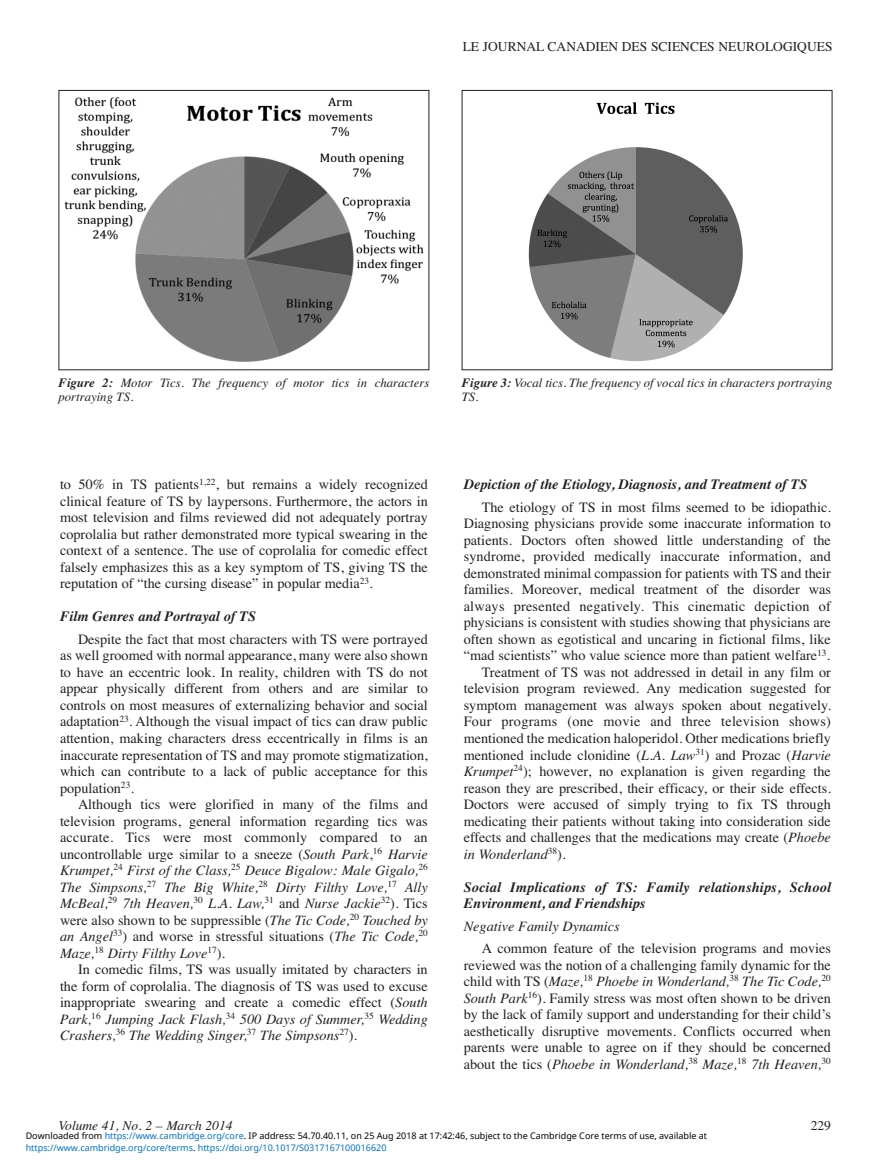
<style>
.page{position:relative;width:891px;height:1175px;background:#fff}
.page>*{position:absolute;margin:0;border:0;box-sizing:border-box;transform-origin:0 0}
.t1{font:14.25px/16.5px "Times";color:#231f20;text-align:justify}
.t2{font:italic 700 14.25px/16.5px "Times";color:#231f20}
.t3{font:14.25px "Times";letter-spacing:.02em;color:#231f20}
.t4{font:italic 14.25px "Times";color:#231f20}
.t5{font:13.5px "Times";color:#231f20}
.t6{font:italic 13.5px "Times";color:#231f20}
.t7{font:italic 12.75px/13.5px "Times";color:#231f20}
.t8{font:9px "Noto Sans";color:#000}
.t9{font:9px "Noto Sans";color:#0172cf}
.s1{font-weight:700}
.s2{font-style:italic}
.s3{font-style:normal}
.s4{color:#0172cf}
.s5{color:#000}
</style>
<div class="page">
<img style="left:64px;top:97px;width:360px;height:265px">
<img style="left:528px;top:102px;width:215px;height:260px">
<p class="t5" style="left:463px;top:38px;width:371px">LE JOURNAL CANADIEN DES SCIENCES NEUROLOGIQUES</p>
<p class="t7" style="left:59px;top:376px;width:372px"><span class="s1">Figure 2:</span> Motor Tics. The frequency of motor tics in characters portraying TS.</p>
<p class="t7" style="left:462px;top:376px;width:372px"><span class="s1">Figure 3:</span> Vocal tics. The frequency of vocal tics in characters portraying<br>TS.</p>
<p class="t1" style="left:60px;top:476px;width:369px">to 50% in TS patients<sup>1,22</sup>, but remains a widely recognized clinical feature of TS by laypersons. Furthermore, the actors in most television and films reviewed did not adequately portray coprolalia but rather demonstrated more typical swearing in the context of a sentence. The use of coprolalia for comedic effect falsely emphasizes this as a key symptom of TS, giving TS the reputation of “the cursing disease” in popular media<sup>23</sup>.</p>
<p class="t2" style="left:60px;top:608px;width:198px">Film Genres and Portrayal of TS</p>
<p class="t1" style="left:60px;top:631px;width:369px;text-indent:18px">Despite the fact that most characters with TS were portrayed as well groomed with normal appearance, many were also shown to have an eccentric look. In reality, children with TS do not appear physically different from others and are similar to controls on most measures of externalizing behavior and social adaptation<sup>23</sup>. Although the visual impact of tics can draw public attention, making characters dress eccentrically in films is an inaccurate representation of TS and may promote stigmatization, which can contribute to a lack of public acceptance for this population<sup>23</sup>.</p>
<p class="t1" style="left:60px;top:796px;width:369px;text-indent:18px">Although tics were glorified in many of the films and television programs, general information regarding tics was accurate. Tics were most commonly compared to an uncontrollable urge similar to a sneeze (<span class="s2">South Park</span>,<sup>16</sup> <span class="s2">Harvie Krumpet,</span><sup>24</sup> <span class="s2">First of the Class,</span><sup>25</sup> <span class="s2">Deuce Bigalow: Male Gigalo,</span><sup>26<br></sup><span class="s2">The Simpsons,</span><sup>27</sup> <span class="s2">The Big White,</span><sup>28</sup> <span class="s2">Dirty Filthy Love,</span><sup>17</sup> <span class="s2">Ally McBeal,</span><sup>29</sup> <span class="s2">7th Heaven,</span><sup>30</sup> <span class="s2">L.A. Law,</span><sup>31</sup> and <span class="s2">Nurse Jackie</span><sup>32</sup>). Tics were also shown to be suppressible (<span class="s2">The Tic Code,</span><sup>20</sup> <span class="s2">Touched by an Angel</span><sup>33</sup>) and worse in stressful situations (<span class="s2">The Tic Code,</span><sup>20<br></sup><span class="s2">Maze,</span><sup>18</sup> <span class="s2">Dirty Filthy Love</span><sup>17</sup>).</p>
<p class="t1" style="left:60px;top:961px;width:369px;text-indent:18px">In comedic films, TS was usually imitated by characters in the form of coprolalia. The diagnosis of TS was used to excuse inappropriate swearing and create a comedic effect (<span class="s2">South Park,</span><sup>16</sup> <span class="s2">Jumping Jack Flash,</span><sup>34</sup> <span class="s2">500 Days of Summer,</span><sup>35</sup> <span class="s2">Wedding Crashers,</span><sup>36</sup> <span class="s2">The Wedding Singer,</span><sup>37</sup> <span class="s2">The Simpsons</span><sup>27</sup>).</p>
<p class="t2" style="left:464px;top:476px;width:345px">Depiction of the Etiology, Diagnosis, and Treatment of TS</p>
<p class="t1" style="left:482px;top:499px;width:351px">The etiology of TS in most films seemed to be idiopathic.</p>
<p class="t1" style="left:464px;top:515px;width:369px">Diagnosing physicians provide some inaccurate information to</p>
<p class="t1" style="left:464px;top:532px;width:369px">patients. Doctors often showed little understanding of the</p>
<p class="t1" style="left:464px;top:548px;width:369px">syndrome, provided medically inaccurate information, and</p>
<p class="t1" style="left:464px;top:565px;width:369px">demonstrated minimal compassion for patients with TS and their</p>
<p class="t1" style="left:464px;top:581px;width:369px">families. Moreover, medical treatment of the disorder was</p>
<p class="t1" style="left:464px;top:598px;width:369px">always presented negatively. This cinematic depiction of</p>
<p class="t1" style="left:464px;top:614px;width:369px">physicians is consistent with studies showing that physicians are</p>
<p class="t1" style="left:464px;top:631px;width:369px">often shown as egotistical and uncaring in fictional films, like</p>
<p class="t1" style="left:464px;top:647px;width:368px">“mad scientists” who value science more than patient welfare<sup>13</sup>.</p>
<p class="t1" style="left:482px;top:664px;width:351px">Treatment of TS was not addressed in detail in any film or</p>
<p class="t1" style="left:464px;top:680px;width:369px">television program reviewed. Any medication suggested for</p>
<p class="t1" style="left:464px;top:697px;width:369px">symptom management was always spoken about negatively.</p>
<p class="t3" style="left:464px;top:713px;width:369px">Four programs (one movie and three television shows)</p>
<p class="t1" style="left:464px;top:730px;width:369px">mentioned the medication haloperidol. Other medications briefly</p>
<p class="t1" style="left:464px;top:746px;width:369px">mentioned include clonidine (<span class="s2">L.A. Law</span><sup>31</sup>) and Prozac (<span class="s2">Harvie</span></p>
<p class="t1" style="left:464px;top:763px;width:369px"><span class="s2">Krumpet</span><sup>24</sup>); however, no explanation is given regarding the</p>
<p class="t1" style="left:464px;top:779px;width:369px">reason they are prescribed, their efficacy, or their side effects.</p>
<p class="t1" style="left:464px;top:796px;width:369px">Doctors were accused of simply trying to fix TS through</p>
<p class="t1" style="left:464px;top:812px;width:369px">medicating their patients without taking into consideration side</p>
<p class="t1" style="left:464px;top:829px;width:369px">effects and challenges that the medications may create (<span class="s2">Phoebe</span></p>
<p class="t4" style="left:464px;top:845px;width:103px">in Wonderland<sup>38</sup><span class="s3">).</span></p>
<p class="t2" style="left:464px;top:878px;width:369px">Social Implications of TS: Family relationships, School<br>Environment, and Friendships</p>
<p class="t4" style="left:464px;top:917px;width:157px">Negative Family Dynamics</p>
<p class="t1" style="left:464px;top:940px;width:369px;text-indent:18px">A common feature of the television programs and movies reviewed was the notion of a challenging family dynamic for the child with TS (<span class="s2">Maze,</span><sup>18</sup> <span class="s2">Phoebe in Wonderland,</span><sup>38</sup> <span class="s2">The Tic Code,</span><sup>20<br></sup><span class="s2">South Park</span><sup>16</sup>). Family stress was most often shown to be driven by the lack of family support and understanding for their child’s aesthetically disruptive movements. Conflicts occurred when parents were unable to agree on if they should be concerned about the tics (<span class="s2">Phoebe in Wonderland,</span><sup>38</sup> <span class="s2">Maze,</span><sup>18</sup> <span class="s2">7th Heaven,</span><sup>30</sup></p>
<p class="t6" style="left:59px;top:1117px;width:176px">Volume 41, No. 2 – March 2014</p>
<p class="t5" style="left:811px;top:1117px;width:22px">229</p>
<p class="t8" style="left:26px;top:1129px;width:683px">Downloaded from <span class="s4">https://www.cambridge.org/core</span>. IP address: 54.70.40.11, on 25 Aug 2018 at 17:42:46, subject to the Cambridge Core terms of use, available at</p>
<p class="t9" style="left:26px;top:1141px;width:362px">https://www.cambridge.org/core/terms<span class="s5">.</span> https://doi.org/10.1017/S0317167100016620</p>
</div>
